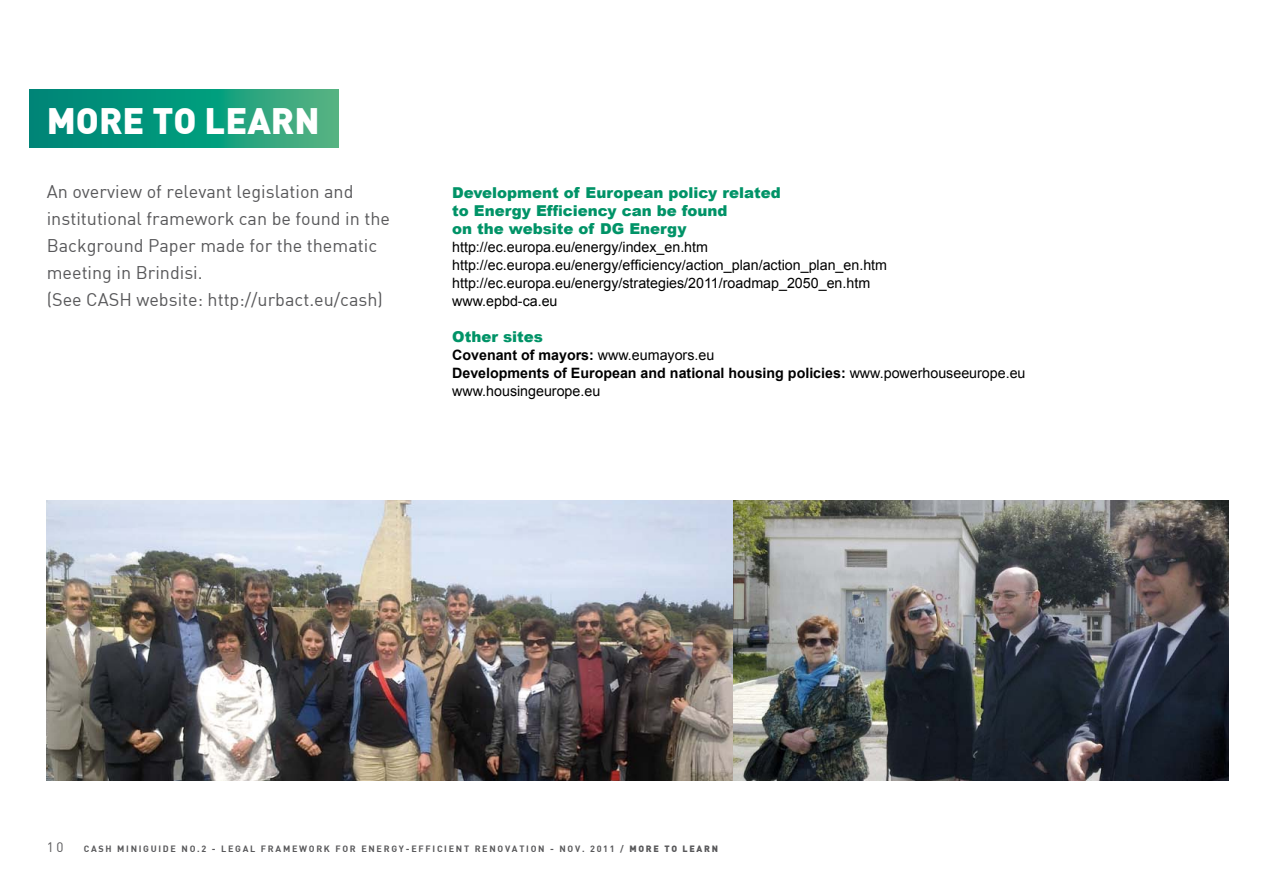
<style>
.page{position:relative;width:1263px;height:893px;background:#fff}
.page>*{position:absolute;margin:0;border:0;box-sizing:border-box;transform-origin:0 0}
.TITRE_CHAPITRE{font:900 36px "DIN";color:#fff}
.Intro{font:18px/27px "DIN";color:#58585a}
.TITRE_2{font:900 15px/18px "Arial";color:#009367}
.TEXTE_COURANT{font:14.25px "Arial";color:#000}
.TEXTE_COURANT-2{font:700 14.25px "Arial";color:#000}
.t1{font:13.5px "DIN";color:#58585a}
.t2{font:9px "DIN Bold";letter-spacing:.19em;color:#58585a}
.s1{font-weight:400}
.s2{font-family:"DIN";font-weight:900}
</style>
<div class="page">
<svg style="left:30px;top:89px;width:309px;height:59px"></svg>
<img style="left:47px;top:500px;width:1182px;height:280px">
<p class="TITRE_CHAPITRE" style="left:47px;top:96px;width:274px">MORE TO LEARN</p>
<p class="Intro" style="left:47px;top:178px;width:345px">An overview of relevant legislation and institutional framework can be found in the Background Paper made for the thematic meeting in Brindisi.</p>
<p class="Intro" style="left:47px;top:286px;width:338px">(See CASH website: http://urbact.eu/cash)</p>
<p class="TITRE_2" style="left:452px;top:183px;width:330px">Development of European policy related to Energy Efficiency can be found<br>on the website of DG Energy</p>
<p class="TEXTE_COURANT" style="left:452px;top:237px;width:257px">http://ec.europa.eu/energy/index_en.htm</p>
<p class="TEXTE_COURANT" style="left:452px;top:255px;width:436px">http://ec.europa.eu/energy/efficiency/action_plan/action_plan_en.htm</p>
<p class="TEXTE_COURANT" style="left:452px;top:273px;width:419px">http://ec.europa.eu/energy/strategies/2011/roadmap_2050_en.htm</p>
<p class="TEXTE_COURANT" style="left:452px;top:291px;width:107px">www.epbd-ca.eu</p>
<p class="TITRE_2" style="left:452px;top:327px;width:92px">Other sites</p>
<p class="TEXTE_COURANT-2" style="left:452px;top:346px;width:264px">Covenant of mayors: <span class="s1">www.eumayors.eu</span></p>
<p class="TEXTE_COURANT-2" style="left:452px;top:364px;width:575px">Developments of European and national housing policies: <span class="s1">www.powerhouseeurope.eu</span></p>
<p class="TEXTE_COURANT" style="left:452px;top:381px;width:150px">www.housingeurope.eu</p>
<p class="t1" style="left:47px;top:839px;width:18px">10</p>
<p class="t2" style="left:84px;top:843px;width:636px">CASH MINIGUIDE NO.2 - LEGAL FRAMEWORK FOR ENERGY-EFFICIENT RENOVATION - NOV. 2011 / <span class="s2">MORE TO LEARN</span></p>
</div>
